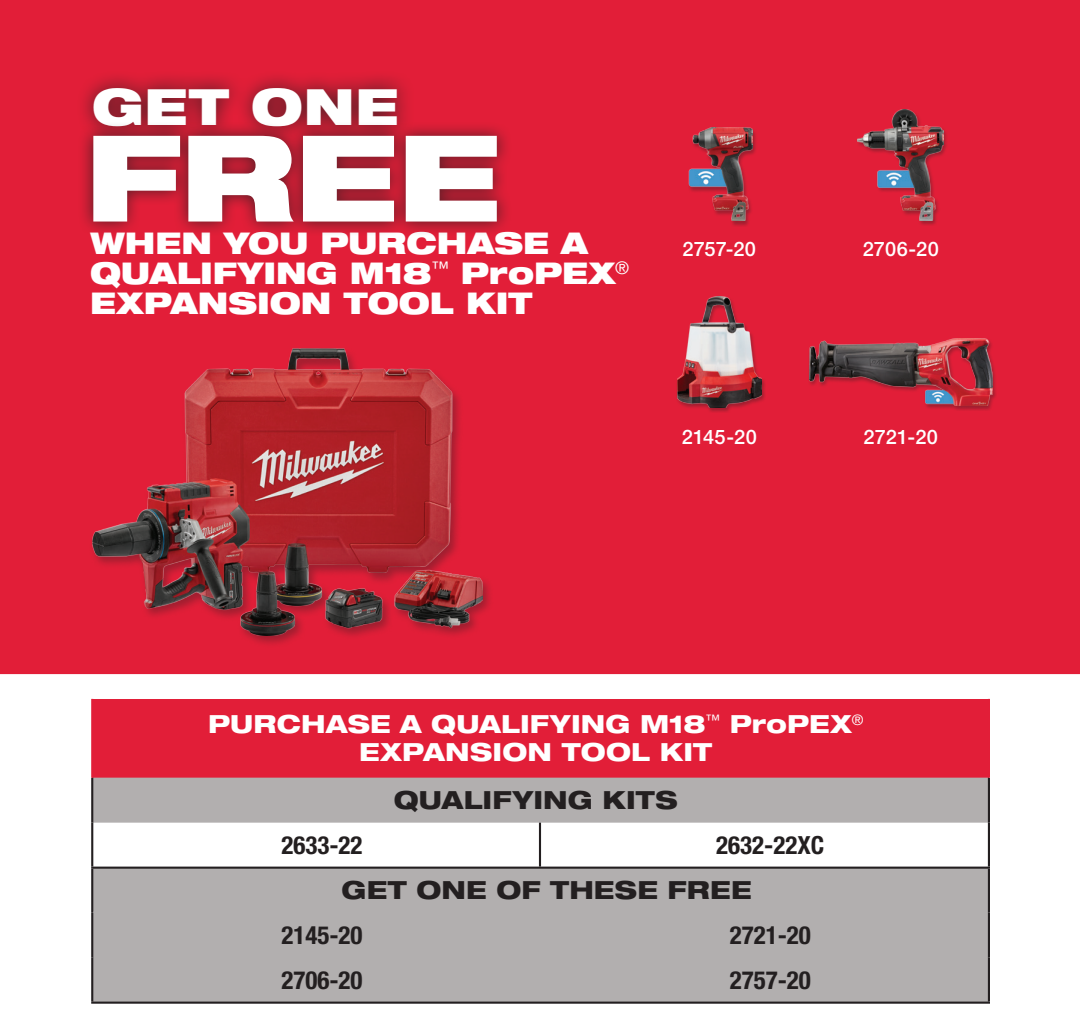
<style>
.page{position:relative;width:1080px;height:1035px;background:#fff}
.page>*{position:absolute;margin:0;border:0;box-sizing:border-box;transform-origin:0 0}
.t1{font:900 expanded 120px "Helvetica Neue LT Std";color:#fff}
.t2{font:900 expanded 50px "Helvetica Neue LT Std";letter-spacing:.015em;color:#fff}
.BUY_GET_Text{font:900 expanded 30px/30px "Helvetica Neue LT Std";color:#fff}
.t3{font:800 expanded 25px/28.5px "Helvetica Neue LT Std";letter-spacing:.005em;color:#fff;text-align:center}
.t4{font:700 condensed 25px "Helvetica Neue LT Std";color:#231f20}
.t5{font:800 expanded 25px "Helvetica Neue LT Std";letter-spacing:.01em;color:#231f20}
.Product_Description{font:500 20px "Helvetica Neue LT Std";letter-spacing:.01em;color:#fff}
</style>
<div class="page">
<div style="left:1px;top:1px;width:1078px;height:672px;background:#e21e38"></div>
<div style="left:92px;top:699px;width:897px;height:79px;background:#e21e38"></div>
<svg style="left:93px;top:778px;width:895px;height:134px;fill:#b2afaf"></svg>
<div style="left:93px;top:914px;width:895px;height:88px;background:#b2afaf"></div>
<hr style="left:91px;top:823px;width:2px;height:44px;background:#231f20">
<hr style="left:539px;top:823px;width:2px;height:44px;background:#231f20">
<hr style="left:91px;top:869px;width:2px;height:44px;background:#231f20">
<hr style="left:93px;top:957px;width:447px;height:2px;background:#b2afaf">
<hr style="left:540px;top:912px;width:448px;height:2px;background:#b2afaf">
<hr style="left:540px;top:957px;width:448px;height:2px;background:#b2afaf">
<hr style="left:93px;top:912px;width:447px;height:2px;background:#b2afaf">
<hr style="left:988px;top:823px;width:2px;height:44px;background:#231f20">
<hr style="left:91px;top:913px;width:2px;height:45px;background:#231f20">
<hr style="left:91px;top:958px;width:2px;height:44px;background:#231f20">
<hr style="left:988px;top:913px;width:2px;height:45px;background:#231f20">
<hr style="left:988px;top:958px;width:2px;height:44px;background:#231f20">
<hr style="left:91px;top:778px;width:2px;height:45px;background:#231f20">
<hr style="left:988px;top:869px;width:2px;height:44px;background:#231f20">
<hr style="left:988px;top:778px;width:2px;height:45px;background:#231f20">
<hr style="left:91px;top:867px;width:449px;height:2px;background:#231f20">
<hr style="left:540px;top:867px;width:450px;height:2px;background:#231f20">
<hr style="left:539px;top:914px;width:2px;height:43px;background:#b2afaf">
<hr style="left:539px;top:959px;width:2px;height:43px;background:#b2afaf">
<hr style="left:91px;top:1002px;width:449px;height:2px;background:#231f20">
<hr style="left:540px;top:1002px;width:450px;height:2px;background:#231f20">
<hr style="left:91px;top:699px;width:2px;height:79px;background:#e21e38">
<hr style="left:988px;top:699px;width:2px;height:79px;background:#e21e38">
<div style="left:676px;top:296px;width:90px;height:117px;background:#231f20;opacity:.35"></div>
<img style="left:677px;top:296px;width:84px;height:112px">
<div style="left:688px;top:128px;width:69px;height:99px;background:#231f20;opacity:.35"></div>
<img style="left:688px;top:127px;width:65px;height:94px">
<div style="left:808px;top:338px;width:189px;height:73px;background:#231f20;opacity:.35"></div>
<img style="left:809px;top:339px;width:184px;height:67px">
<div style="left:857px;top:109px;width:91px;height:117px;background:#231f20;opacity:.35"></div>
<img style="left:858px;top:109px;width:86px;height:112px">
<img style="left:93px;top:349px;width:390px;height:286px">
<div style="left:76px;top:70px;width:339px;height:74px;background:#231f20;opacity:.75"></div>
<div style="left:78px;top:121px;width:435px;height:116px;background:#231f20;opacity:.75"></div>
<p class="t2" style="left:92px;top:74px;width:308px">GET ONE</p>
<p class="t1" style="left:85px;top:100px;width:416px">FREE</p>
<p class="BUY_GET_Text" style="left:90px;top:227px;width:541px">WHEN YOU PURCHASE A<br>QUALIFYING M18<sup>™</sup> ProPEX<sup>®<br></sup>EXPANSION TOOL KIT</p>
<p class="Product_Description" style="left:683px;top:237px;width:75px">2757-20</p>
<p class="Product_Description" style="left:682px;top:425px;width:77px">2145-20</p>
<p class="Product_Description" style="left:863px;top:237px;width:78px">2706-20</p>
<p class="Product_Description" style="left:864px;top:425px;width:76px">2721-20</p>
<p class="t3" style="left:208px;top:709px;width:657px">PURCHASE A QUALIFYING M18<sup>™</sup> ProPEX<sup>®<br></sup>EXPANSION TOOL KIT</p>
<p class="t5" style="left:394px;top:784px;width:286px">QUALIFYING KITS</p>
<p class="t4" style="left:281px;top:830px;width:83px">2633-22</p>
<p class="t4" style="left:716px;top:830px;width:110px">2632-22XC</p>
<p class="t5" style="left:342px;top:874px;width:411px">GET ONE OF THESE FREE</p>
<p class="t4" style="left:281px;top:920px;width:83px">2145-20</p>
<p class="t4" style="left:730px;top:920px;width:83px">2721-20</p>
<p class="t4" style="left:281px;top:965px;width:83px">2706-20</p>
<p class="t4" style="left:730px;top:965px;width:83px">2757-20</p>
</div>
